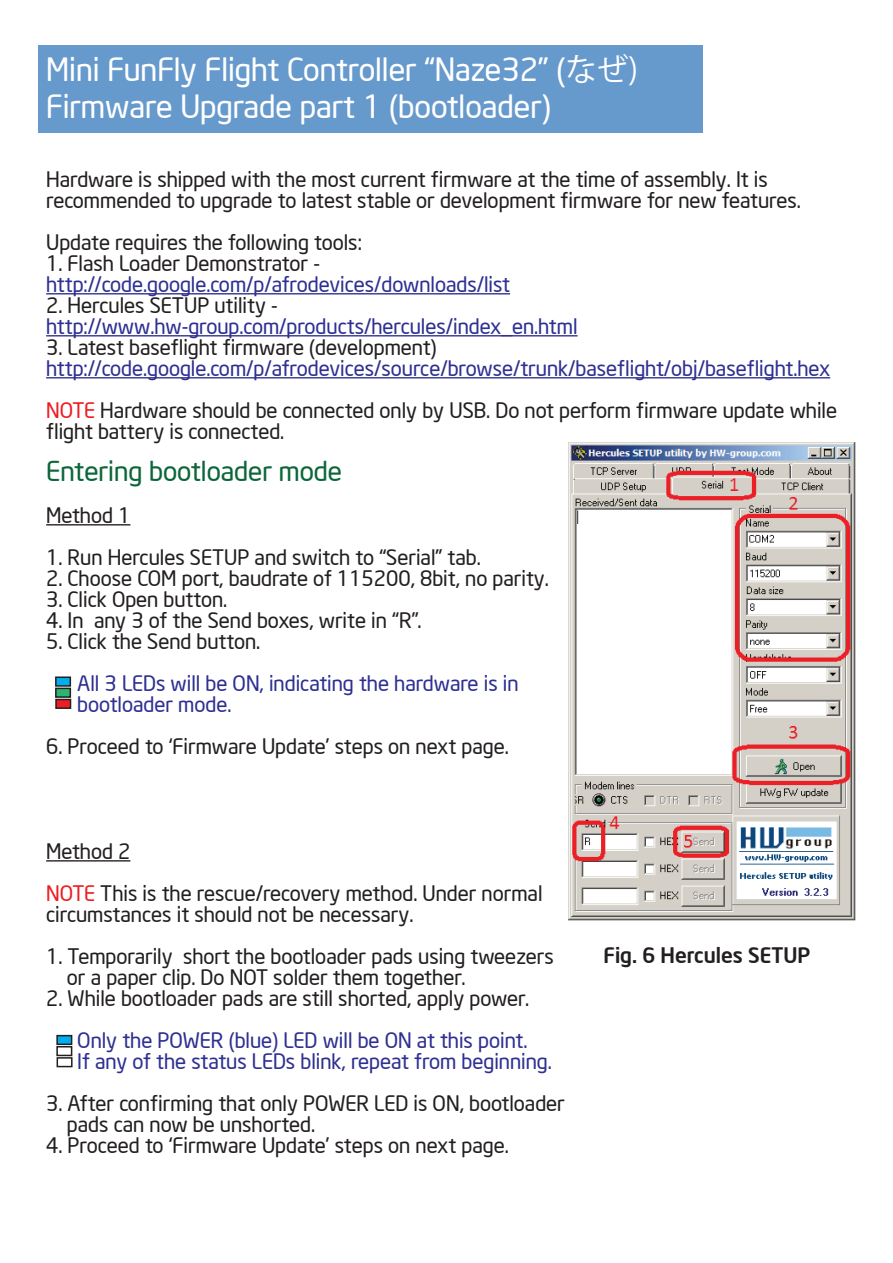
<style>
.page{position:relative;width:893px;height:1263px;background:#fff}
.page>*{position:absolute;margin:0;border:0;box-sizing:border-box;transform-origin:0 0}
.t1{font:31.5px/37.8px "Neo Sans Intel";color:#fff}
.t2{font:27px "Neo Sans Intel";color:#0c6638}
.t3{font:21px/21px "Neo Sans Intel";color:#231f20}
.t4{font:21px/21px "Neo Sans Intel";color:#2e3092}
.t5{font:500 21px "Neo Sans Intel";color:#231f20}
.s1{font-family:"Koz Go Pro"}
.s2{color:#ee1d23}
.s3{color:#231f20}
</style>
<div class="page">
<div style="left:38px;top:46px;width:664px;height:87px;background:#69c"></div>
<hr style="left:46px;top:293px;width:464px;height:1px;background:#2e3092">
<hr style="left:46px;top:335px;width:532px;height:1px;background:#2e3092">
<hr style="left:46px;top:377px;width:784px;height:1px;background:#2e3092">
<hr style="left:46px;top:524px;width:84px;height:1px;background:#231f20">
<hr style="left:46px;top:860px;width:84px;height:1px;background:#231f20">
<img style="left:568px;top:442px;width:288px;height:479px">
<div style="left:55px;top:676px;width:16px;height:11px;background:#00aeef;border:2px solid #231f20"></div>
<div style="left:55px;top:688px;width:16px;height:10px;background:#2bb572;border:2px solid #231f20"></div>
<div style="left:55px;top:699px;width:16px;height:10px;background:#ee1d23;border:2px solid #231f20"></div>
<div style="left:56px;top:1035px;width:16px;height:10px;background:#00aeef;border:2px solid #231f20"></div>
<div style="left:56px;top:1046px;width:16px;height:10px;border:2px solid #231f20"></div>
<div style="left:57px;top:1057px;width:16px;height:10px;border:2px solid #231f20"></div>
<h1 class="t1" style="left:46px;top:50px;width:594px">Mini FunFly Flight Controller “Naze32” (<span class="s1">なぜ)<br></span>Firmware Upgrade part 1 (bootloader)</h1>
<p class="t3" style="left:46px;top:169px;width:756px">Hardware is shipped with the most current firmware at the time of assembly. It is recommended to upgrade to latest stable or development firmware for new features.</p>
<p class="t3" style="left:46px;top:232px;width:317px">Update requires the following tools:</p>
<p class="t3" style="left:46px;top:253px;width:275px">1. Flash Loader Demonstrator -</p>
<p class="t4" style="left:46px;top:274px;width:465px">http://code.google.com/p/afrodevices/downloads/list</p>
<p class="t3" style="left:46px;top:295px;width:233px">2. Hercules SETUP utility -</p>
<p class="t4" style="left:46px;top:316px;width:533px">http://www.hw-group.com/products/hercules/index_en.html</p>
<p class="t3" style="left:46px;top:337px;width:392px">3. Latest baseflight firmware (development)</p>
<p class="t4" style="left:46px;top:347px;width:792px;line-height:42px">http://code.google.com/p/afrodevices/source/browse/trunk/baseflight/obj/baseflight.hex<br><span class="s2">NOTE</span> <span class="s3">Hardware should be connected only by USB. Do not perform firmware update while</span></p>
<p class="t3" style="left:46px;top:421px;width:240px">flight battery is connected.</p>
<p class="t2" style="left:46px;top:455px;width:297px">Entering bootloader mode</p>
<p class="t3" style="left:46px;top:505px;width:86px">Method 1</p>
<p class="t3" style="left:46px;top:547px;width:436px">1. Run Hercules SETUP and switch to “Serial” tab.</p>
<p class="t3" style="left:46px;top:568px;width:504px">2. Choose COM port, baudrate of 115200, 8bit, no parity.</p>
<p class="t3" style="left:46px;top:589px;width:183px">3. Click Open button.</p>
<p class="t3" style="left:46px;top:610px;width:377px">4. In any 3 of the Send boxes, write in “R”.</p>
<p class="t3" style="left:46px;top:631px;width:216px">5. Click the Send button.</p>
<p class="t4" style="left:77px;top:673px;width:443px">All 3 LEDs will be ON, indicating the hardware is in bootloader mode.</p>
<p class="t3" style="left:46px;top:736px;width:464px">6. Proceed to ‘Firmware Update’ steps on next page.</p>
<p class="t3" style="left:46px;top:830px;width:498px;line-height:42px">Method 2<br><span class="s2">NOTE</span> This is the rescue/recovery method. Under normal</p>
<p class="t3" style="left:46px;top:904px;width:369px">circumstances it should not be necessary.</p>
<p class="t3" style="left:67px;top:946px;width:488px;text-indent:-21px">1. Temporarily short the bootloader pads using tweezers or a paper clip. Do NOT solder them together.</p>
<p class="t3" style="left:46px;top:988px;width:484px">2. While bootloader pads are still shorted, apply power.</p>
<p class="t4" style="left:77px;top:1030px;width:476px">Only the POWER (blue) LED will be ON at this point.<br>If any of the status LEDs blink, repeat from beginning.</p>
<p class="t3" style="left:67px;top:1093px;width:499px;text-indent:-21px">3. After confirming that only POWER LED is ON, bootloader pads can now be unshorted.</p>
<p class="t3" style="left:46px;top:1135px;width:464px">4. Proceed to ‘Firmware Update’ steps on next page.</p>
<p class="t5" style="left:603px;top:942px;width:209px">Fig. 6 Hercules SETUP</p>
</div>
